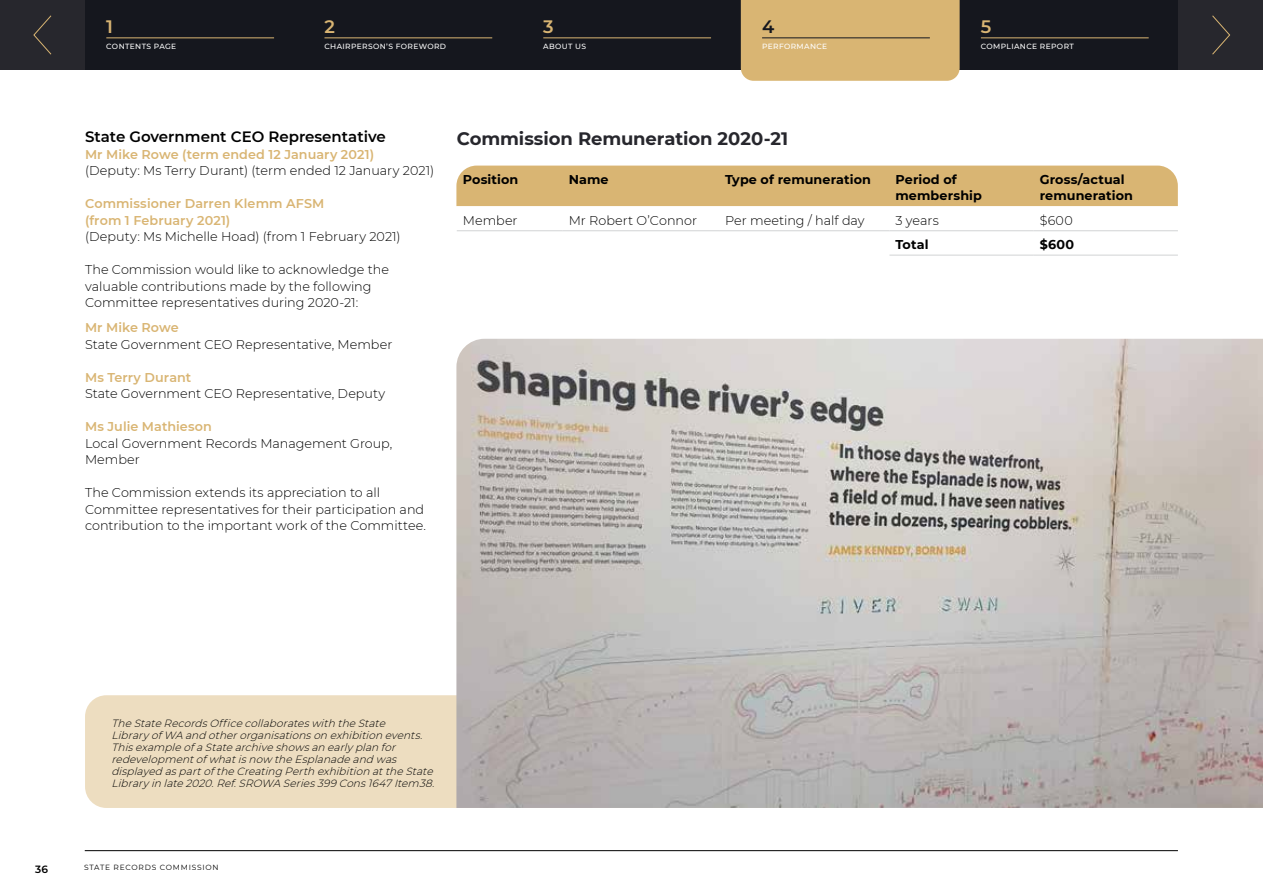
<style>
.page{position:relative;width:1263px;height:893px;background:#fff}
.page>*{position:absolute;margin:0;border:0;box-sizing:border-box;transform-origin:0 0}
.t1{font:700 18px "Montserrat";letter-spacing:-.005em;color:#27272d}
.t2{font:600 18px "Montserrat";color:#d9b573}
.t3{font:600 18px "Montserrat";color:#15171e}
.t4{font:600 15px "Montserrat";color:#000}
.t5{font:300 12.75px/16.5px "Montserrat";color:#000}
.t6{font:600 12.75px/16.5px "Montserrat";letter-spacing:.005em;color:#d9b573}
.t7{font:700 12.75px/16.5px "Montserrat";letter-spacing:.01em;color:#000}
.t8{font:italic 300 10.5px/12px "Montserrat";color:#000}
.t9{font:600 10.5px "Montserrat";color:#000}
.t10{font:500 7.5px "Montserrat";letter-spacing:.05em;color:#fff}
.t11{font:7.5px "Montserrat";letter-spacing:.1em;color:#000}
</style>
<div class="page">
<div style="left:456px;top:166px;width:722px;height:40px;background:#d9b573"></div>
<hr style="left:457px;top:230px;width:106px;height:1px;background:#d1d3d4">
<hr style="left:563px;top:230px;width:156px;height:1px;background:#d1d3d4">
<hr style="left:719px;top:230px;width:170px;height:1px;background:#d1d3d4">
<hr style="left:889px;top:230px;width:145px;height:1px;background:#d1d3d4">
<hr style="left:1034px;top:230px;width:144px;height:1px;background:#d1d3d4">
<hr style="left:889px;top:255px;width:145px;height:1px;background:#d1d3d4">
<hr style="left:1034px;top:255px;width:144px;height:1px;background:#d1d3d4">
<div style="left:85px;top:695px;width:806px;height:113px;background:#edddc0;border-radius:21px"></div>
<img style="left:456px;top:339px;width:807px;height:469px">
<hr style="left:1262px;top:167px;width:1px;height:167px;background:#edddc0">
<hr style="left:85px;top:850px;width:1093px;height:1px;background:#000">
<div style="left:522px;top:0;width:219px;height:70px;background:#15171e"></div>
<div style="left:960px;top:0;width:218px;height:70px;background:#15171e"></div>
<div style="left:303px;top:0;width:219px;height:70px;background:#15171e"></div>
<div style="left:85px;top:0;width:219px;height:70px;background:#15171e"></div>
<div style="left:0;top:0;width:84px;height:70px;background:#27272d"></div>
<div style="left:1178px;top:0;width:85px;height:70px;background:#27272d"></div>
<hr style="left:543px;top:38px;width:168px;height:1px;background:#d9b573">
<hr style="left:981px;top:38px;width:168px;height:1px;background:#d9b573">
<hr style="left:324px;top:38px;width:168px;height:1px;background:#d9b573">
<hr style="left:106px;top:38px;width:168px;height:1px;background:#d9b573">
<svg style="left:33px;top:15px;width:19px;height:40px"></svg>
<svg style="left:1212px;top:15px;width:18px;height:40px"></svg>
<div style="left:741px;top:0;width:219px;height:81px;background:#d9b573"></div>
<hr style="left:762px;top:38px;width:168px;height:1px;background:#15171e">
<h1 class="t2" style="left:106px;top:14px;width:8px">1</h1>
<p class="t10" style="left:106px;top:41px;width:72px">CONTENTS PAGE</p>
<h1 class="t2" style="left:324px;top:14px;width:12px">2</h1>
<p class="t10" style="left:324px;top:41px;width:123px">CHAIRPERSON’S FOREWORD</p>
<h1 class="t2" style="left:543px;top:14px;width:12px">3</h1>
<p class="t10" style="left:543px;top:41px;width:44px">ABOUT US</p>
<h1 class="t3" style="left:762px;top:14px;width:14px">4</h1>
<p class="t10" style="left:762px;top:41px;width:67px">PERFORMANCE</p>
<h1 class="t2" style="left:981px;top:14px;width:12px">5</h1>
<p class="t10" style="left:981px;top:41px;width:94px">COMPLIANCE REPORT</p>
<p class="t4" style="left:85px;top:126px;width:302px">State Government CEO Representative</p>
<p class="t6" style="left:85px;top:145px;width:291px">Mr Mike Rowe (term ended 12 January 2021)</p>
<p class="t5" style="left:85px;top:162px;width:351px">(Deputy: Ms Terry Durant) (term ended 12 January 2021)</p>
<p class="t6" style="left:85px;top:195px;width:241px">Commissioner Darren Klemm AFSM (from 1 February 2021)</p>
<p class="t5" style="left:85px;top:228px;width:317px">(Deputy: Ms Michelle Hoad) (from 1 February 2021)</p>
<p class="t5" style="left:85px;top:261px;width:305px">The Commission would like to acknowledge the valuable contributions made by the following<br>Committee representatives during 2020-21:</p>
<p class="t6" style="left:85px;top:319px;width:95px">Mr Mike Rowe</p>
<p class="t5" style="left:85px;top:335px;width:309px">State Government CEO Representative, Member</p>
<p class="t6" style="left:85px;top:368px;width:108px">Ms Terry Durant</p>
<p class="t5" style="left:85px;top:385px;width:302px">State Government CEO Representative, Deputy</p>
<p class="t6" style="left:85px;top:418px;width:128px">Ms Julie Mathieson</p>
<p class="t5" style="left:85px;top:434px;width:309px">Local Government Records Management Group,<br>Member</p>
<p class="t5" style="left:85px;top:484px;width:342px">The Commission extends its appreciation to all<br>Committee representatives for their participation and contribution to the important work of the Committee.</p>
<h1 class="t1" style="left:457px;top:126px;width:333px">Commission Remuneration 2020-21</h1>
<p class="t7" style="left:463px;top:170px;width:57px">Position</p>
<p class="t7" style="left:569px;top:170px;width:41px">Name</p>
<p class="t7" style="left:725px;top:170px;width:147px">Type of remuneration</p>
<p class="t7" style="left:895px;top:170px;width:88px">Period of membership</p>
<p class="t7" style="left:1040px;top:170px;width:95px">Gross/actual remuneration</p>
<p class="t5" style="left:463px;top:212px;width:56px">Member</p>
<p class="t5" style="left:569px;top:212px;width:130px">Mr Robert O’Connor</p>
<p class="t5" style="left:725px;top:212px;width:141px">Per meeting / half day</p>
<p class="t5" style="left:895px;top:212px;width:45px">3 years</p>
<p class="t5" style="left:1040px;top:212px;width:35px">$600</p>
<p class="t7" style="left:895px;top:236px;width:35px">Total</p>
<p class="t7" style="left:1040px;top:236px;width:36px">$600</p>
<p class="t8" style="left:111px;top:717px;width:328px">TheStateRecordsOfficecollaborateswith theState<br>Library ofWA and otherorganisationson exhibition events.<br>ThisexampleofaStatearchiveshowsan early plan for redevelopmentofwhatisnow theEsplanadeand was displayed aspartoftheCreating Perth exhibition attheState Library in late2020.Ref.SROWA Series399Cons1647Item38.</p>
<p class="t9" style="left:35px;top:862px;width:14px">36</p>
<p class="t11" style="left:84px;top:863px;width:136px">STATE RECORDS COMMISSION</p>
</div>
